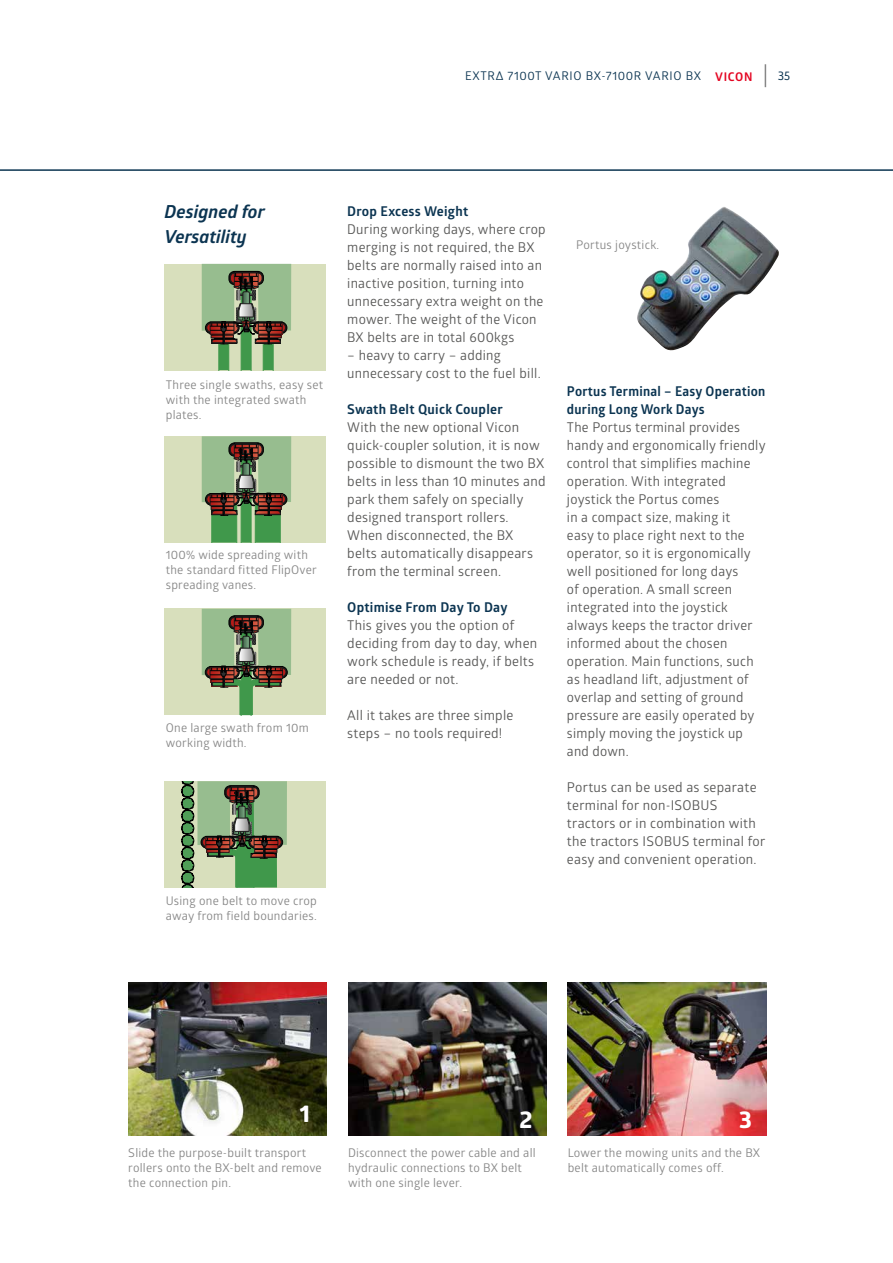
<style>
.page{position:relative;width:893px;height:1263px;background:#fff}
.page>*{position:absolute;margin:0;border:0;box-sizing:border-box;transform-origin:0 0}
.t1{font:700 24px "Globerx";color:#fff}
.t2{font:italic 700 18px/25.5px "Glober";color:#0b3451}
.t3{font:13.5px/18px "Glober";letter-spacing:.02em;color:#575756}
.t4{font:700 13.5px/18px "Glober";letter-spacing:.02em;color:#0b3451}
.t5{font:12px/15px "Glober";letter-spacing:.02em;color:#878787}
.t6{font:12px "Glober";letter-spacing:.05em;color:#0b3451}
.t7{font:700 12px "Glober";letter-spacing:.06em;color:#e40421}
.t8{font:12px "Ruda";color:#0b3451}
</style>
<div class="page">
<div style="left:164px;top:264px;width:162px;height:106px;background:#d8dfbc"></div>
<svg style="left:202px;top:264px;width:89px;height:106px"></svg>
<div style="left:164px;top:436px;width:162px;height:107px;background:#d8dfbc"></div>
<svg style="left:202px;top:436px;width:89px;height:107px;background:#7b936b"></svg>
<div style="left:164px;top:609px;width:162px;height:106px;background:#d8dfbc"></div>
<svg style="left:202px;top:609px;width:89px;height:106px"></svg>
<div style="left:164px;top:781px;width:162px;height:106px;background:#d8dfbc"></div>
<svg style="left:182px;top:781px;width:105px;height:106px"></svg>
<img style="left:348px;top:982px;width:198px;height:153px">
<img style="left:128px;top:982px;width:199px;height:153px">
<img style="left:568px;top:982px;width:198px;height:153px">
<img style="left:637px;top:207px;width:142px;height:143px">
<svg style="left:765px;top:64px;width:1px;height:23px"></svg>
<hr style="left:0;top:169px;width:893px;height:2px;background:#0b3451">
<p class="t6" style="left:465px;top:68px;width:238px">EXTR∆ 7100T VARIO BX-7100R VARIO BX</p>
<p class="t7" style="left:715px;top:68px;width:39px">VICON</p>
<p class="t8" style="left:778px;top:70px;width:14px">35</p>
<h2 class="t2" style="left:164px;top:198px;width:102px">Designed for<br>Versatility</h2>
<p class="t5" style="left:166px;top:377px;width:159px">Three single swaths, easy set with the integrated swath plates.</p>
<p class="t5" style="left:166px;top:547px;width:152px">100% wide spreading with the standard fitted FlipOver spreading vanes.</p>
<p class="t5" style="left:166px;top:720px;width:144px">One large swath from 10m working width.</p>
<p class="t5" style="left:166px;top:893px;width:153px">Using one belt to move crop away from field boundaries.</p>
<p class="t4" style="left:347px;top:202px;width:122px">Drop Excess Weight</p>
<p class="t3" style="left:347px;top:220px;width:200px">During working days, where crop merging is not required, the BX belts are normally raised into an inactive position, turning into unnecessary extra weight on the mower. The weight of the Vicon<br>BX belts are in total 600kgs</p>
<p class="t3" style="left:347px;top:346px;width:195px">– heavy to carry – adding unnecessary cost to the fuel bill.</p>
<p class="t4" style="left:347px;top:400px;width:157px">Swath Belt Quick Coupler</p>
<p class="t3" style="left:347px;top:418px;width:200px">With the new optional Vicon quick-coupler solution, it is now possible to dismount the two BX belts in less than 10 minutes and park them safely on specially designed transport rollers.<br>When disconnected, the BX belts automatically disappears from the terminal screen.</p>
<p class="t4" style="left:347px;top:598px;width:162px">Optimise From Day To Day</p>
<p class="t3" style="left:347px;top:616px;width:191px">This gives you the option of deciding from day to day, when work schedule is ready, if belts are needed or not.</p>
<p class="t3" style="left:347px;top:706px;width:168px">All it takes are three simple steps – no tools required!</p>
<p class="t5" style="left:576px;top:237px;width:85px">Portus joystick.</p>
<p class="t4" style="left:567px;top:382px;width:200px">Portus Terminal – Easy Operation during Long Work Days</p>
<p class="t3" style="left:567px;top:418px;width:200px">The Portus terminal provides handy and ergonomically friendly control that simplifies machine operation. With integrated joystick the Portus comes<br>in a compact size, making it<br>easy to place right next to the operator, so it is ergonomically well positioned for long days<br>of operation. A small screen integrated into the joystick always keeps the tractor driver informed about the chosen operation. Main functions, such as headland lift, adjustment of overlap and setting of ground pressure are easily operated by simply moving the joystick up and down.</p>
<p class="t3" style="left:567px;top:778px;width:200px">Portus can be used as separate terminal for non-ISOBUS tractors or in combination with the tractors ISOBUS terminal for easy and convenient operation.</p>
<h1 class="t1" style="left:300px;top:1095px;width:12px">1</h1>
<h1 class="t1" style="left:519px;top:1102px;width:14px">2</h1>
<h1 class="t1" style="left:739px;top:1102px;width:14px">3</h1>
<p class="t5" style="left:128px;top:1145px;width:195px">Slide the purpose-built transport rollers onto the BX-belt and remove the connection pin.</p>
<p class="t5" style="left:348px;top:1145px;width:189px">Disconnect the power cable and all hydraulic connections to BX belt with one single lever.</p>
<p class="t5" style="left:568px;top:1145px;width:194px">Lower the mowing units and the BX belt automatically comes off.</p>
</div>
